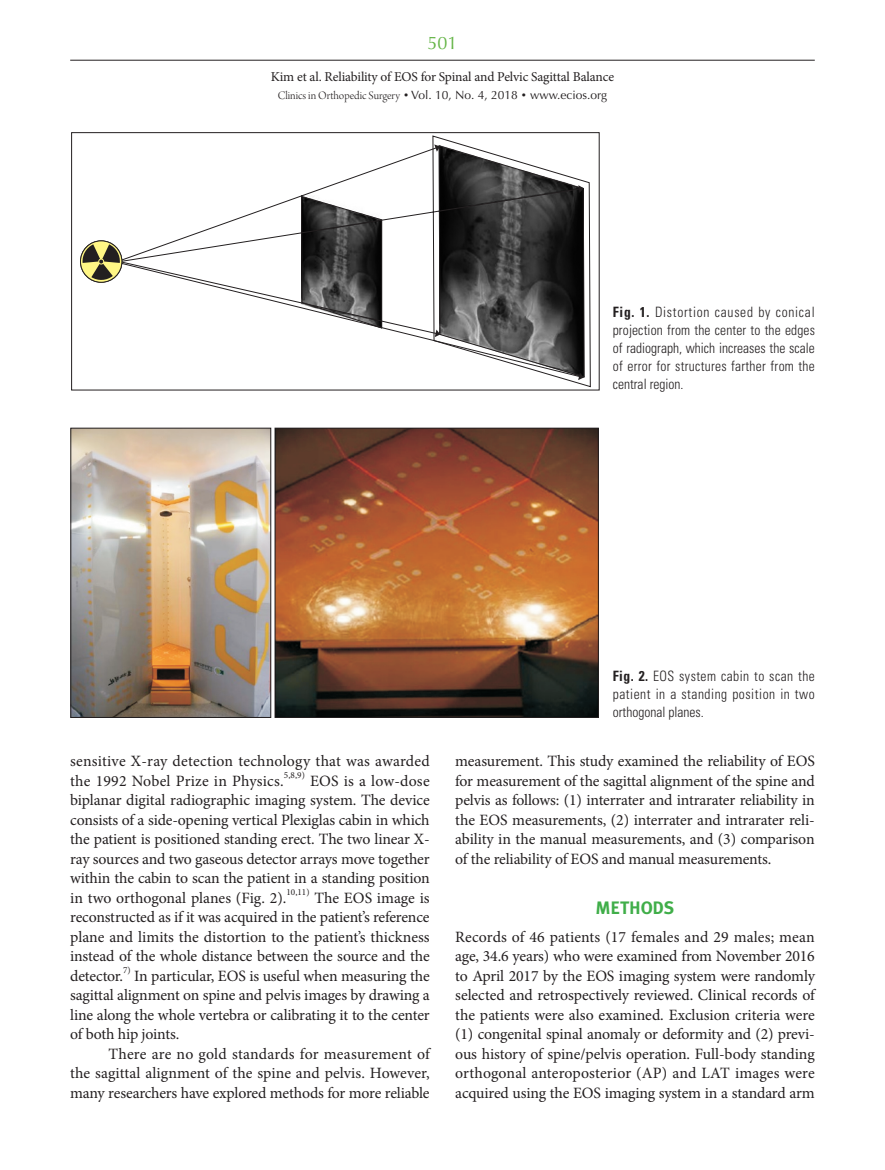
<style>
.page{position:relative;width:885px;height:1170px;background:#fff}
.page>*{position:absolute;margin:0;border:0;box-sizing:border-box;transform-origin:0 0}
.t1{font:700 18px "Meta Plus";letter-spacing:-.01em;color:#40ae49}
.t2{font:18px "Optima LT Std";color:#63b445}
.t3{font:15.75px/19.5px "Minion Pro";letter-spacing:-.01em;color:#231f20;text-align:justify}
.t4{font:15.75px/19.5px "Minion Pro";letter-spacing:.015em;color:#231f20}
.t5{font:300 condensed 14.25px/18px "Univers LT Std";letter-spacing:.02em;color:#231f20;text-align:justify;scale:.95 1}
.t6{font:13.5px "Minion Pro";letter-spacing:-.01em;color:#231f20}
.t7{font:12px "Optima LT Std";color:#231f20}
.t8{font:9.15px "Minion Pro";color:#231f20}
.s1{font-family:"Arno Pro Light Display"}
.s2{font-size:9px}
.s3{font-weight:700}
</style>
<div class="page">
<hr style="left:70px;top:60px;width:744px;height:1px;background:#231f20">
<img style="left:70px;top:427px;width:529px;height:291px">
<div style="left:71px;top:132px;width:528px;height:258px;border:1px solid #231f20"></div>
<div style="left:80px;top:240px;width:42px;height:43px;border:1px solid #231f20;border-radius:50%"></div>
<svg style="left:432px;top:135px;width:159px;height:253px"></svg>
<svg style="left:578px;top:185px;width:5px;height:8px"></svg>
<svg style="left:418px;top:262px;width:163px;height:115px"></svg>
<svg style="left:578px;top:372px;width:5px;height:8px"></svg>
<svg style="left:82px;top:144px;width:358px;height:193px"></svg>
<p class="t2" style="left:427px;top:32px;width:32px">501</p>
<p class="t6" style="left:271px;top:68px;width:345px">Kim et al. Reliability of EOS for Spinal and Pelvic Sagittal Balance</p>
<p class="t7" style="left:278px;top:88px;width:331px"><span class="s1">Clinics in Orthopedic Surgery</span> <span class="s2">•</span> Vol. 10, No. 4, 2018 <span class="s2">•</span> www.ecios.org</p>
<p class="t5" style="left:612px;top:302px;width:214px"><span class="s3">Fig. 1.</span> Distortion caused by conical projection from the center to the edges of radiograph, which increases the scale of error for structures farther from the central region.</p>
<p class="t4" style="left:70px;top:751px;width:361px">sensitive X-ray detection technology that was awarded the 1992 Nobel Prize in Physics.</p>
<p class="t8" style="left:284px;top:769px;width:23px">5,8,9)</p>
<p class="t3" style="left:70px;top:770px;width:361px;text-indent:240px">EOS is a low-dose biplanar digital radiographic imaging system. The device consists of a side-opening vertical Plexiglas cabin in which the patient is positioned standing erect. The two linear X&shy;ray sources and two gaseous detector arrays move together within the cabin to scan the patient in a standing position in two orthogonal planes (Fig. 2).</p>
<p class="t8" style="left:286px;top:886px;width:24px">10,11)</p>
<p class="t3" style="left:70px;top:887px;width:361px;text-indent:244px">The EOS image is reconstructed as if it was acquired in the patient’s reference plane and limits the distortion to the patient’s thickness instead of the whole distance between the source and the detector.</p>
<p class="t8" style="left:123px;top:964px;width:9px">7)</p>
<p class="t3" style="left:70px;top:965px;width:361px;text-indent:64px">In particular, EOS is useful when measuring the sagittal alignment on spine and pelvis images by drawing a line along the whole vertebra or calibrating it to the center of both hip joints.</p>
<p class="t3" style="left:70px;top:1043px;width:361px;text-indent:38px">There are no gold standards for measurement of the sagittal alignment of the spine and pelvis. However, many researchers have explored methods for more reliable</p>
<p class="t5" style="left:612px;top:666px;width:214px"><span class="s3">Fig. 2.</span> EOS system cabin to scan the patient in a standing position in two orthogonal planes.</p>
<p class="t3" style="left:455px;top:751px;width:361px">measurement. This study examined the reliability of EOS for measurement of the sagittal alignment of the spine and pelvis as follows: (1) interrater and intrarater reliability in the EOS measurements, (2) interrater and intrarater reli&shy;ability in the manual measurements, and (3) comparison of the reliability of EOS and manual measurements.</p>
<p class="t1" style="left:595px;top:897px;width:80px">METHODS</p>
<p class="t3" style="left:455px;top:926px;width:361px">Records of 46 patients (17 females and 29 males; mean age, 34.6 years) who were examined from November 2016 to April 2017 by the EOS imaging system were randomly selected and retrospectively reviewed. Clinical records of the patients were also examined. Exclusion criteria were (1) congenital spinal anomaly or deformity and (2) previ&shy;ous history of spine/pelvis operation. Full-body standing orthogonal anteroposterior (AP) and LAT images were acquired using the EOS imaging system in a standard arm</p>
</div>
